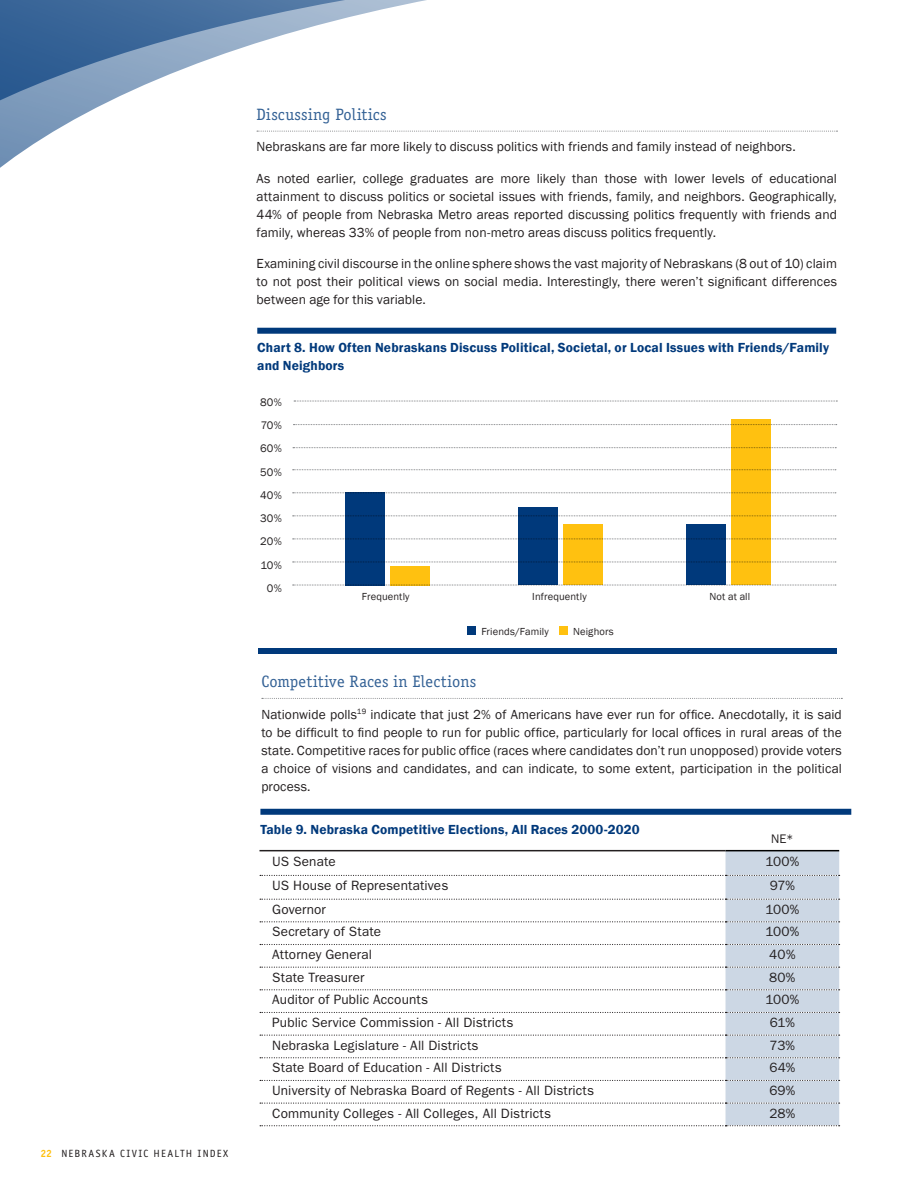
<style>
.page{position:relative;width:918px;height:1188px;background:#fff}
.page>*{position:absolute;margin:0;border:0;box-sizing:border-box;transform-origin:0 0}
.BODY_Main_Sub{font:16.5px "Officina Serif Std";letter-spacing:.01em;color:#336195}
.Body{font:13.5px/18px "Franklin Gothic";letter-spacing:.005em;color:#231f20;text-align:justify}
.Chart_Verticle_Text{font:13.5px "ITC Franklin Gothic Std";letter-spacing:.01em;color:#231f20}
.CHART_1_Title{font:600 13.5px/18px "Franklin Gothic";letter-spacing:.01em;color:#00397b}
.Chart_Numbers{font:13.5px "ITC Franklin Gothic Std";color:#231f20}
.chart_body{font:12.45px "ITC Franklin Gothic Std";color:#231f20}
.CHART_Key_Demos{font:11.25px "Franklin Gothic";letter-spacing:.01em;color:#231f20}
.CHART_Key_Demos-2{font:10.5px "Franklin Gothic";letter-spacing:.015em;color:#231f20}
.t1{font:10.5px "Officina Sans";letter-spacing:.115em;color:#231f20}
.CHART_Body_2{font:10.5px "Franklin Gothic";letter-spacing:.01em;color:#231f20}
.s1{font-weight:700;color:#ffc110}
</style>
<div class="page">
<svg style="left:0;top:0;width:838px;height:168px"></svg>
<svg style="left:257px;top:131px;width:581px;height:1px"></svg>
<svg style="left:293px;top:469px;width:543px;height:1px"></svg>
<svg style="left:293px;top:492px;width:543px;height:1px"></svg>
<svg style="left:293px;top:516px;width:543px;height:1px"></svg>
<div style="left:257px;top:328px;width:579px;height:6px;background:#00397b"></div>
<svg style="left:293px;top:562px;width:543px;height:1px"></svg>
<svg style="left:293px;top:539px;width:543px;height:1px"></svg>
<svg style="left:293px;top:585px;width:543px;height:1px"></svg>
<div style="left:258px;top:648px;width:579px;height:6px;background:#00397b"></div>
<div style="left:345px;top:492px;width:40px;height:93px;background:#00397b"></div>
<svg style="left:293px;top:447px;width:543px;height:1px"></svg>
<svg style="left:293px;top:424px;width:544px;height:1px"></svg>
<div style="left:390px;top:566px;width:40px;height:19px;background:#ffc110"></div>
<div style="left:518px;top:508px;width:40px;height:77px;background:#00397b"></div>
<div style="left:686px;top:525px;width:40px;height:60px;background:#00397b"></div>
<div style="left:563px;top:525px;width:40px;height:60px;background:#ffc110"></div>
<div style="left:731px;top:419px;width:40px;height:166px;background:#ffc110"></div>
<svg style="left:294px;top:401px;width:543px;height:1px"></svg>
<div style="left:468px;top:627px;width:8px;height:8px;background:#00397b"></div>
<div style="left:559px;top:627px;width:9px;height:8px;background:#ffc110"></div>
<svg style="left:262px;top:698px;width:580px;height:1px"></svg>
<hr style="left:260px;top:850px;width:466px;height:1px;background:#231f20">
<hr style="left:726px;top:850px;width:113px;height:1px;background:#000">
<svg style="left:260px;top:851px;width:580px;height:275px"></svg>
<div style="left:260px;top:809px;width:591px;height:6px;background:#00397b"></div>
<p class="t1" style="left:40px;top:1148px;width:189px"><span class="s1">22</span> NEBRASKA CIVIC HEALTH INDEX</p>
<p class="BODY_Main_Sub" style="left:256px;top:105px;width:132px">Discussing Politics</p>
<p class="Body" style="left:256px;top:138px;width:541px">Nebraskans are far more likely to discuss politics with friends and family instead of neighbors.</p>
<p class="Body" style="left:256px;top:170px;width:582px">As noted earlier, college graduates are more likely than those with lower levels of educational attainment to discuss politics or societal issues with friends, family, and neighbors. Geographically, 44% of people from Nebraska Metro areas reported discussing politics frequently with friends and family, whereas 33% of people from non-metro areas discuss politics frequently.</p>
<p class="Body" style="left:256px;top:255px;width:582px">Examining civil discourse in the online sphere shows the vast majority of Nebraskans (8 out of 10) claim to not post their political views on social media. Interestingly, there weren’t significant differences between age for this variable.</p>
<p class="CHART_1_Title" style="left:257px;top:339px;width:573px">Chart 8. How Often Nebraskans Discuss Political, Societal, or Local Issues with Friends/Family and Neighbors</p>
<p class="CHART_Key_Demos" style="left:260px;top:395px;width:23px">80%</p>
<p class="CHART_Key_Demos" style="left:261px;top:418px;width:23px">70%</p>
<p class="CHART_Key_Demos" style="left:260px;top:442px;width:23px">60%</p>
<p class="CHART_Key_Demos" style="left:260px;top:465px;width:23px">50%</p>
<p class="CHART_Key_Demos" style="left:260px;top:488px;width:23px">40%</p>
<p class="CHART_Key_Demos" style="left:260px;top:511px;width:23px">30%</p>
<p class="CHART_Key_Demos" style="left:260px;top:535px;width:23px">20%</p>
<p class="CHART_Key_Demos" style="left:260px;top:558px;width:23px">10%</p>
<p class="CHART_Key_Demos" style="left:267px;top:581px;width:16px">0%</p>
<p class="CHART_Key_Demos-2" style="left:362px;top:590px;width:49px">Frequently</p>
<p class="CHART_Key_Demos-2" style="left:532px;top:590px;width:56px">Infrequently</p>
<p class="CHART_Body_2" style="left:481px;top:625px;width:69px">Friends/Family</p>
<p class="CHART_Body_2" style="left:573px;top:625px;width:42px">Neighors</p>
<p class="CHART_Key_Demos-2" style="left:710px;top:590px;width:42px">Not at all</p>
<p class="BODY_Main_Sub" style="left:261px;top:672px;width:216px">Competitive Races in Elections</p>
<p class="Body" style="left:261px;top:705px;width:582px">Nationwide polls<sup>19</sup> indicate that just 2% of Americans have ever run for office. Anecdotally, it is said to be difficult to find people to run for public office, particularly for local offices in rural areas of the state. Competitive races for public office (races where candidates don’t run unopposed) provide voters a choice of visions and candidates, and can indicate, to some extent, participation in the political process.</p>
<p class="CHART_1_Title" style="left:260px;top:820px;width:381px">Table 9. Nebraska Competitive Elections, All Races 2000-2020</p>
<p class="chart_body" style="left:771px;top:832px;width:24px">NE*</p>
<p class="Chart_Verticle_Text" style="left:272px;top:854px;width:65px">US Senate</p>
<p class="Chart_Numbers" style="left:765px;top:854px;width:36px">100%</p>
<p class="Chart_Verticle_Text" style="left:272px;top:878px;width:178px">US House of Representatives</p>
<p class="Chart_Numbers" style="left:770px;top:878px;width:27px">97%</p>
<p class="Chart_Verticle_Text" style="left:272px;top:901px;width:55px">Governor</p>
<p class="Chart_Numbers" style="left:765px;top:901px;width:36px">100%</p>
<p class="Chart_Verticle_Text" style="left:272px;top:924px;width:111px">Secretary of State</p>
<p class="Chart_Numbers" style="left:765px;top:924px;width:36px">100%</p>
<p class="Chart_Verticle_Text" style="left:272px;top:947px;width:101px">Attorney General</p>
<p class="Chart_Numbers" style="left:769px;top:947px;width:28px">40%</p>
<p class="Chart_Verticle_Text" style="left:272px;top:969px;width:94px">State Treasurer</p>
<p class="Chart_Numbers" style="left:769px;top:969px;width:28px">80%</p>
<p class="Chart_Verticle_Text" style="left:272px;top:992px;width:157px">Auditor of Public Accounts</p>
<p class="Chart_Numbers" style="left:765px;top:992px;width:36px">100%</p>
<p class="Chart_Verticle_Text" style="left:272px;top:1015px;width:243px">Public Service Commission - All Districts</p>
<p class="Chart_Numbers" style="left:770px;top:1015px;width:27px">61%</p>
<p class="Chart_Verticle_Text" style="left:272px;top:1037px;width:208px">Nebraska Legislature - All Districts</p>
<p class="Chart_Numbers" style="left:770px;top:1037px;width:27px">73%</p>
<p class="Chart_Verticle_Text" style="left:272px;top:1060px;width:231px">State Board of Education - All Districts</p>
<p class="Chart_Numbers" style="left:770px;top:1060px;width:27px">64%</p>
<p class="Chart_Verticle_Text" style="left:272px;top:1083px;width:323px">University of Nebraska Board of Regents - All Districts</p>
<p class="Chart_Numbers" style="left:769px;top:1083px;width:27px">69%</p>
<p class="Chart_Verticle_Text" style="left:272px;top:1105px;width:280px">Community Colleges - All Colleges, All Districts</p>
<p class="Chart_Numbers" style="left:769px;top:1105px;width:27px">28%</p>
</div>
